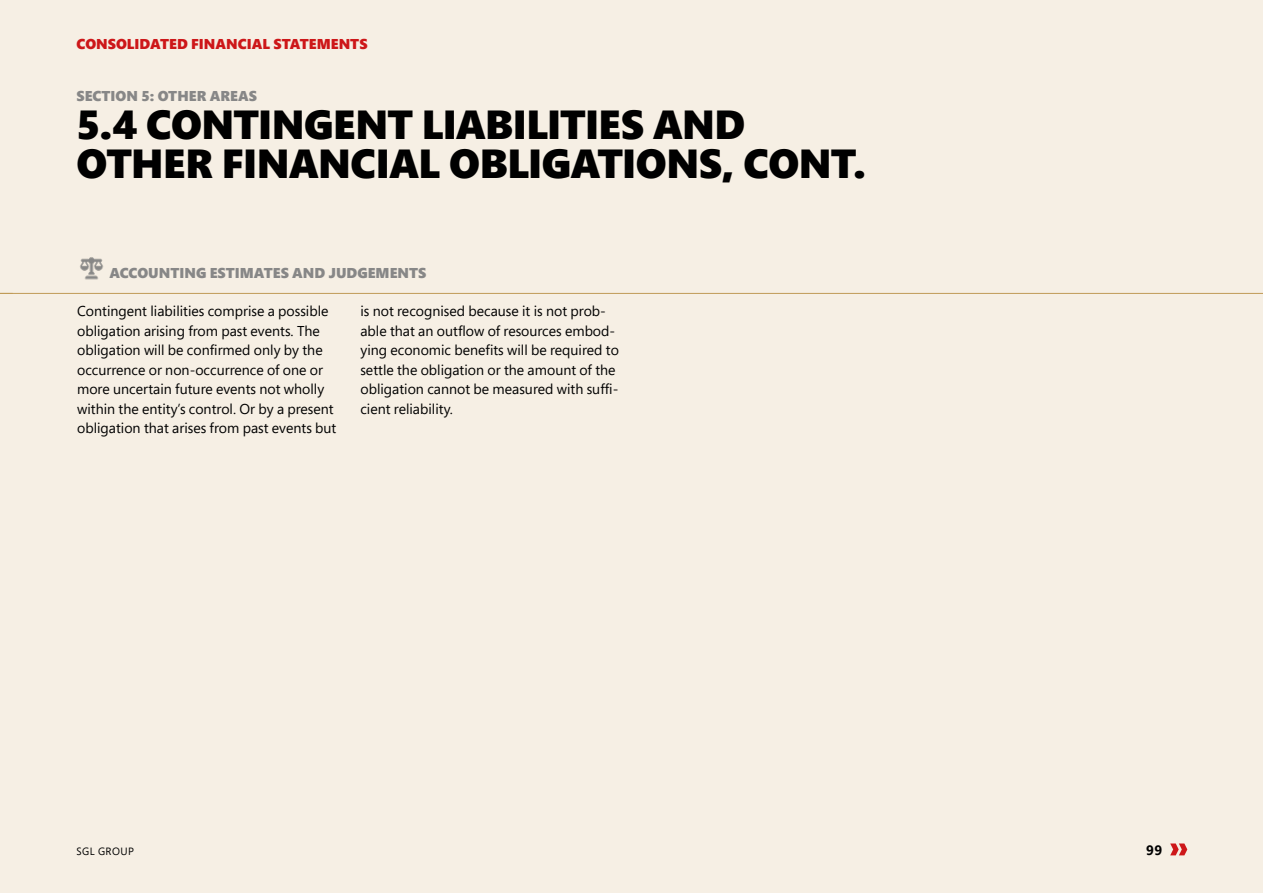
<style>
.page{position:relative;width:1263px;height:893px;background:#f6efe4}
.page>*{position:absolute;margin:0;border:0;box-sizing:border-box;transform-origin:0 0}
.t1{font:900 40.5px/39px "Segoe Pro";letter-spacing:-.015em;color:#000}
.t2{font:14.25px/19.5px "Segoe Pro";color:#000}
.t3{font:900 14.25px "Segoe Pro";color:#878787}
.t4{font:900 14.25px "Segoe Pro";color:#cd1719}
.t5{font:700 13.65px "Segoe Pro";color:#000}
.t6{font:10.5px "Segoe Pro";letter-spacing:.04em;color:#000}
</style>
<div class="page">
<img style="left:80px;top:257px;width:24px;height:23px">
<hr style="left:0;top:293px;width:1263px;height:1px;background:#c09b57">
<svg style="left:1170px;top:843px;width:17px;height:12px"></svg>
<p class="t4" style="left:77px;top:34px;width:292px">CONSOLIDATED FINANCIAL STATEMENTS</p>
<p class="t3" style="left:77px;top:86px;width:182px">SECTION 5: OTHER AREAS</p>
<h1 class="t1" style="left:77px;top:103px;width:791px">5.4 CONTINGENT LIABILITIES AND<br>OTHER FINANCIAL OBLIGATIONS, CONT.</h1>
<p class="t3" style="left:109px;top:263px;width:318px">ACCOUNTING ESTIMATES AND JUDGEMENTS</p>
<p class="t2" style="left:77px;top:301px;width:261px">Contingent liabilities comprise a possible obligation arising from past events. The obligation will be confirmed only by the occurrence or non-occurrence of one or more uncertain future events not wholly within the entity’s control. Or by a present obligation that arises from past events but</p>
<p class="t2" style="left:360px;top:301px;width:260px">is not recognised because it is not prob&shy;able that an outflow of resources embod&shy;ying economic benefits will be required to settle the obligation or the amount of the obligation cannot be measured with suffi&shy;cient reliability.</p>
<p class="t6" style="left:77px;top:844px;width:59px">SGL GROUP</p>
<p class="t5" style="left:1146px;top:840px;width:18px">99</p>
</div>
